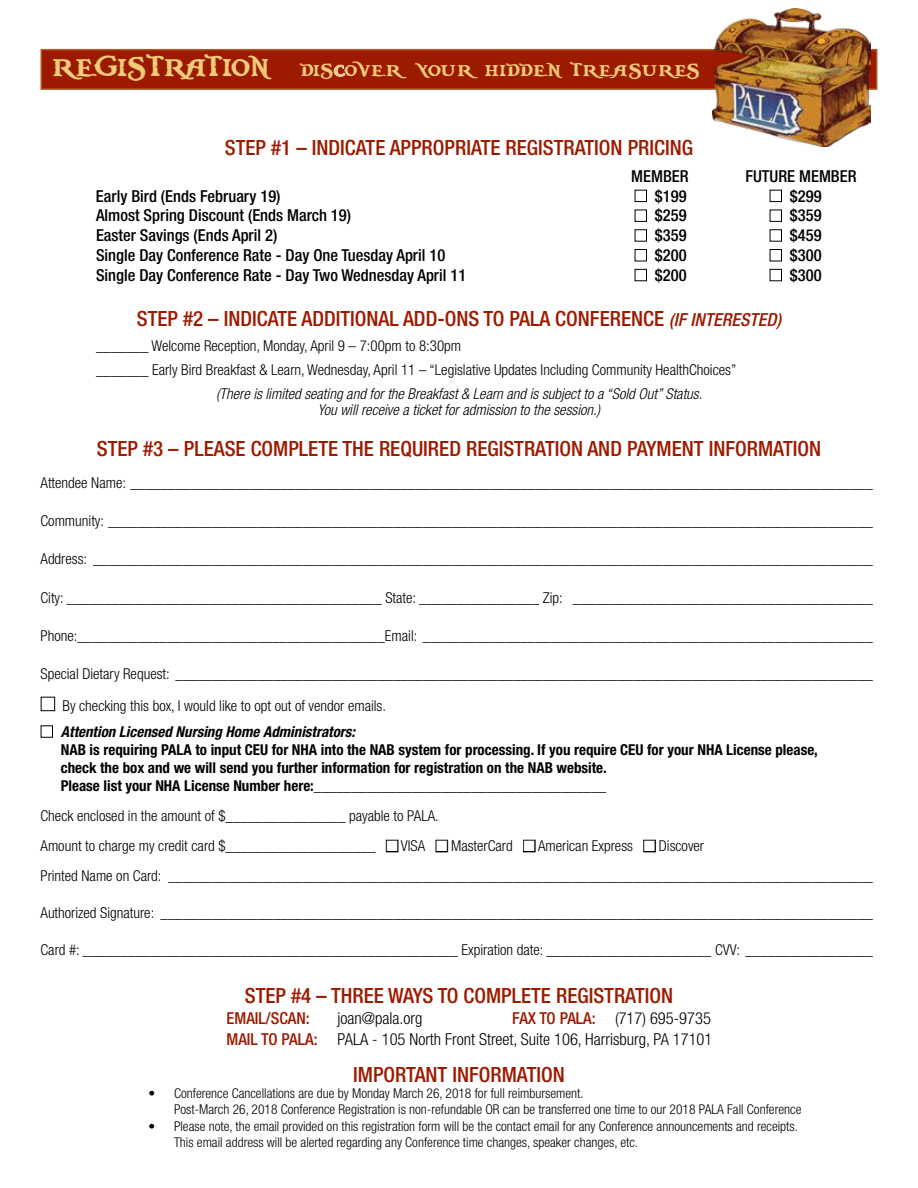
<style>
.page{position:relative;width:918px;height:1188px;background:#fff}
.page>*{position:absolute;margin:0;border:0;box-sizing:border-box;transform-origin:0 0}
.t1{font:500 condensed 21px "Helvetica Neue LT Std";color:#9c1b00}
.t2{font:500 condensed 16.5px "Helvetica Neue LT Std";color:#000}
.t3{font:300 condensed 16.5px/21px "Helvetica Neue LT Std";color:#000;text-align:right}
.t4{font:16.5px "Black Pearl";letter-spacing:-.04em;color:#efcb7a;scale:.95 1}
.t5{font:500 condensed 16.5px "Helvetica Neue LT Std";color:#9c1b00}
.t6{font:300 condensed 15px/30px "Helvetica Neue LT Std";color:#000}
.t7{font:700 condensed 15px/18px "Helvetica Neue LT Std";color:#000}
.t8{font:italic 300 condensed 15px/16.5px "Helvetica Neue LT Std";color:#000;text-align:center}
.t9{font:italic 700 condensed 15px "Helvetica Neue LT Std";color:#000}
.t10{font:300 condensed 13.5px/16.5px "Helvetica Neue LT Std";color:#000}
.s1{font-size:25.5px}
.s2{font-style:italic;font-size:18px}
.s3{color:#fff}
.s4{font-weight:500;color:#9c1b00}
</style>
<div class="page">
<div style="left:635px;top:190px;width:12px;height:12px;border:1px solid #000"></div>
<div style="left:770px;top:190px;width:12px;height:12px;border:1px solid #000"></div>
<div style="left:635px;top:210px;width:12px;height:12px;border:1px solid #000"></div>
<div style="left:770px;top:210px;width:12px;height:12px;border:1px solid #000"></div>
<div style="left:635px;top:229px;width:12px;height:13px;border:1px solid #000"></div>
<div style="left:770px;top:229px;width:12px;height:13px;border:1px solid #000"></div>
<div style="left:635px;top:249px;width:12px;height:12px;border:1px solid #000"></div>
<div style="left:770px;top:249px;width:12px;height:12px;border:1px solid #000"></div>
<div style="left:635px;top:269px;width:12px;height:12px;border:1px solid #000"></div>
<div style="left:770px;top:269px;width:12px;height:12px;border:1px solid #000"></div>
<div style="left:41px;top:697px;width:14px;height:14px;border:1px solid #000"></div>
<div style="left:41px;top:725px;width:12px;height:13px;border:1px solid #000"></div>
<div style="left:386px;top:840px;width:12px;height:12px;border:2px solid #000"></div>
<div style="left:435px;top:840px;width:13px;height:12px;border:2px solid #000"></div>
<div style="left:523px;top:840px;width:13px;height:12px;border:2px solid #000"></div>
<div style="left:643px;top:840px;width:13px;height:12px;border:2px solid #000"></div>
<div style="left:40px;top:49px;width:838px;height:41px;background:#9c1b00;border:2px solid #ad5c26"></div>
<svg style="left:333px;top:64px;width:12px;height:13px"></svg>
<img style="left:713px;top:9px;width:157px;height:137px">
<p class="t4" style="left:48px;top:61px;width:687px"><span class="s1">REGISTRATION</span> DIScOVER YOUR HIDDEN TREASURES</p>
<h1 class="t1" style="left:225px;top:135px;width:470px">STEP #1 – INDICATE APPROPRIATE REGISTRATION PRICING</h1>
<p class="t2" style="left:631px;top:166px;width:59px">MEMBER</p>
<p class="t2" style="left:745px;top:166px;width:113px">FUTURE MEMBER</p>
<p class="t2" style="left:96px;top:186px;width:186px">Early Bird (Ends February 19)</p>
<p class="t2" style="left:655px;top:186px;width:33px">$199</p>
<p class="t2" style="left:790px;top:186px;width:33px">$299</p>
<p class="t2" style="left:96px;top:206px;width:257px">Almost Spring Discount (Ends March 19)</p>
<p class="t2" style="left:655px;top:206px;width:33px">$259</p>
<p class="t2" style="left:790px;top:206px;width:33px">$359</p>
<p class="t2" style="left:96px;top:226px;width:183px">Easter Savings (Ends April 2)</p>
<p class="t2" style="left:655px;top:226px;width:33px">$359</p>
<p class="t2" style="left:790px;top:226px;width:33px">$459</p>
<p class="t2" style="left:96px;top:245px;width:351px">Single Day Conference Rate - Day One Tuesday April 10</p>
<p class="t2" style="left:655px;top:245px;width:33px">$200</p>
<p class="t2" style="left:790px;top:245px;width:33px">$300</p>
<p class="t2" style="left:96px;top:265px;width:372px">Single Day Conference Rate - Day Two Wednesday April 11</p>
<p class="t2" style="left:655px;top:265px;width:33px">$200</p>
<p class="t2" style="left:790px;top:265px;width:33px">$300</p>
<h1 class="t1" style="left:137px;top:306px;width:646px">STEP #2 – INDICATE ADDITIONAL ADD-ONS TO PALA CONFERENCE <span class="s2">(IF INTERESTED)</span></h1>
<p class="t6" style="left:96px;top:333px;width:642px;line-height:24.8px">_______ Welcome Reception, Monday, April 9 – 7:00pm to 8:30pm<br>_______ Early Bird Breakfast &amp; Learn, Wednesday, April 11 – “Legislative Updates Including Community HealthChoices”</p>
<p class="t8" style="left:216px;top:385px;width:488px">(There is limited seating and for the Breakfast &amp; Learn and is subject to a “Sold Out” Status.<br>You will receive a ticket for admission to the session.)</p>
<h1 class="t1" style="left:97px;top:436px;width:726px">STEP #3 – PLEASE COMPLETE THE REQUIRED REGISTRATION AND PAYMENT INFORMATION</h1>
<p class="t6" style="left:40px;top:468px;width:834px">Attendee Name: ___________________________________________________________________________________________________</p>
<p class="t6" style="left:40px;top:506px;width:834px">Community: ______________________________________________________________________________________________________</p>
<p class="t6" style="left:40px;top:544px;width:834px">Address: ________________________________________________________________________________________________________</p>
<p class="t6" style="left:40px;top:582px;width:834px">City: __________________________________________ State: ________________ Zip: ________________________________________</p>
<p class="t6" style="left:40px;top:621px;width:834px">Phone:_________________________________________Email: ____________________________________________________________</p>
<p class="t6" style="left:63px;top:658px;width:812px;line-height:31.5px;text-indent:-22px">Special Dietary Request: _____________________________________________________________________________________________<br>By checking this box, I would like to opt out of vendor emails.</p>
<p class="t9" style="left:61px;top:723px;width:296px">Attention Licensed Nursing Home Administrators:</p>
<p class="t7" style="left:61px;top:741px;width:759px">NAB is requiring PALA to input CEU for NHA into the NAB system for processing. If you require CEU for your NHA License please, check the box and we will send you further information for registration on the NAB website.<br>Please list your NHA License Number here:_______________________________________</p>
<p class="t6" style="left:41px;top:801px;width:834px">Check enclosed in the amount of $________________ payable to PALA.<br>Amount to charge my credit card $____________________ <span class="s3">■</span> VISA <span class="s3">■</span> MasterCard <span class="s3">■</span> American Express <span class="s3">■</span> Discover<br>Printed Name on Card: ______________________________________________________________________________________________</p>
<p class="t6" style="left:41px;top:898px;width:834px">Authorized Signature: _______________________________________________________________________________________________</p>
<p class="t6" style="left:41px;top:934px;width:834px">Card #: __________________________________________________ Expiration date: ______________________ CVV: _________________</p>
<h1 class="t1" style="left:245px;top:983px;width:430px">STEP #4 – THREE WAYS TO COMPLETE REGISTRATION</h1>
<p class="t5" style="left:227px;top:1008px;width:85px">EMAIL/SCAN:</p>
<p class="t3" style="left:338px;top:1007px;width:86px">joan@pala.org</p>
<p class="t3" style="left:227px;top:1007px;width:487px"><span class="s4">FAX TO PALA:</span> (717) 695-9735<br><span class="s4">MAIL TO PALA:</span> PALA - 105 North Front Street, Suite 106, Harrisburg, PA 17101</p>
<h1 class="t1" style="left:353px;top:1062px;width:213px">IMPORTANT INFORMATION</h1>
<p class="t10" style="left:174px;top:1085px;width:629px;text-indent:-26px">• Conference Cancellations are due by Monday March 26, 2018 for full reimbursement.<br>Post-March 26, 2018 Conference Registration is non-refundable OR can be transferred one time to our 2018 PALA Fall Conference</p>
<p class="t10" style="left:174px;top:1118px;width:626px;text-indent:-26px">• Please note, the email provided on this registration form will be the contact email for any Conference announcements and receipts.<br>This email address will be alerted regarding any Conference time changes, speaker changes, etc.</p>
</div>
